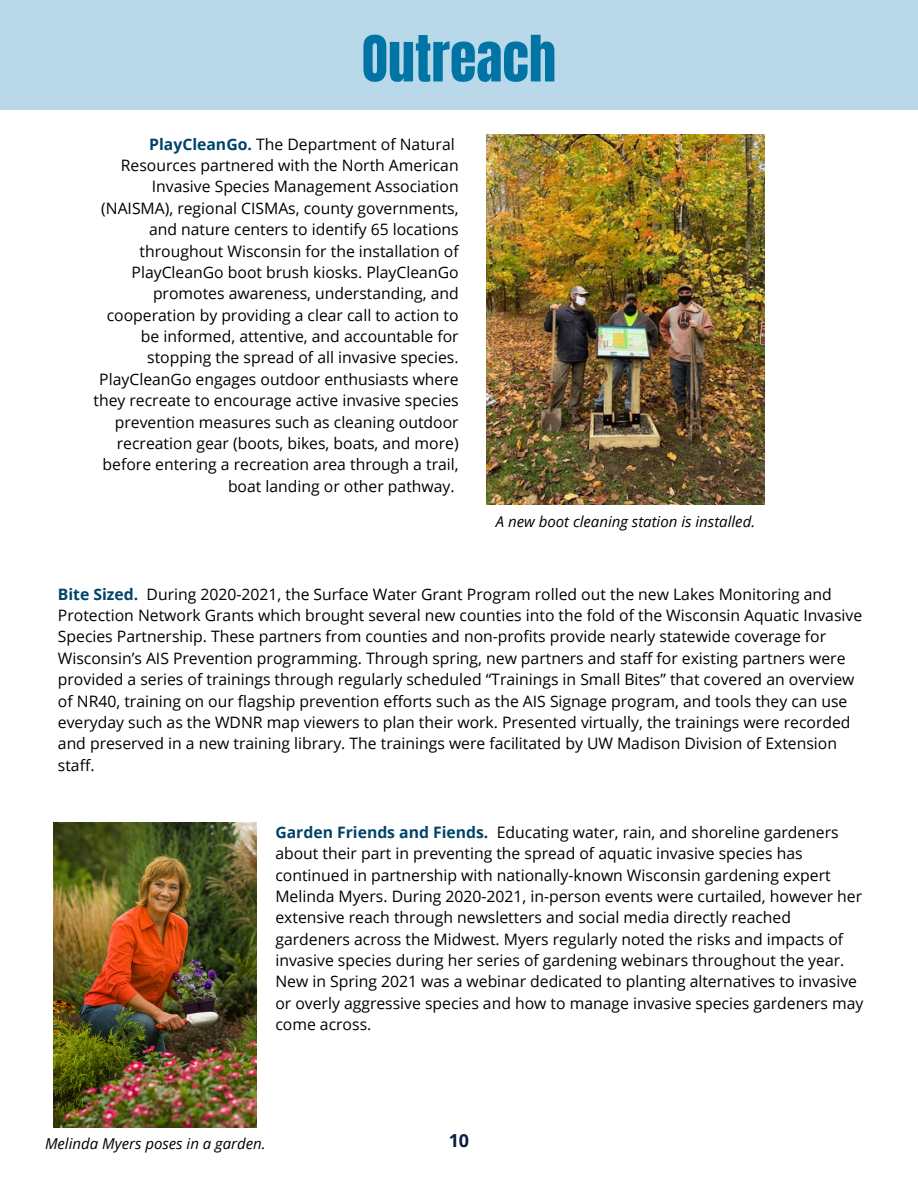
<style>
.page{position:relative;width:918px;height:1188px;background:#fff}
.page>*{position:absolute;margin:0;border:0;box-sizing:border-box;transform-origin:0 0}
.t1{font:54px "Anton";color:#0075a5}
.t2{font:700 18px "Open Sans";color:#0b1e3f}
.t3{font:15.75px/21.3px "Open Sans";color:#000}
.t4{font:italic 15px "Open Sans";color:#000}
.s1{font-weight:700;color:#004369}
</style>
<div class="page">
<img style="left:487px;top:134px;width:277px;height:371px">
<div style="left:0;top:0;width:918px;height:109px;background:#b9d9eb"></div>
<img style="left:53px;top:823px;width:204px;height:304px">
<p class="t1" style="left:362px;top:20px;width:196px">Outreach</p>
<p class="t3" style="left:149px;top:133px;width:307px"><span class="s1">PlayCleanGo.</span> The Department of Natural</p>
<p class="t3" style="left:93px;top:154px;width:367px;text-align:right">Resources partnered with the North American Invasive Species Management Association (NAISMA), regional CISMAs, county governments, and nature centers to identify 65 locations throughout Wisconsin for the installation of PlayCleanGo boot brush kiosks. PlayCleanGo promotes awareness, understanding, and cooperation by providing a clear call to action to be informed, attentive, and accountable for stopping the spread of all invasive species.<br>PlayCleanGo engages outdoor enthusiasts where they recreate to encourage active invasive species prevention measures such as cleaning outdoor recreation gear (boots, bikes, boats, and more) before entering a recreation area through a trail, boat landing or other pathway.</p>
<p class="t4" style="left:496px;top:511px;width:261px">A new boot cleaning station is installed.</p>
<p class="t3" style="left:58px;top:583px;width:806px"><span class="s1">Bite Sized.</span> During 2020-2021, the Surface Water Grant Program rolled out the new Lakes Monitoring and Protection Network Grants which brought several new counties into the fold of the Wisconsin Aquatic Invasive Species Partnership. These partners from counties and non-profits provide nearly statewide coverage for Wisconsin’s AIS Prevention programming. Through spring, new partners and staff for existing partners were provided a series of trainings through regularly scheduled “Trainings in Small Bites” that covered an overview of NR40, training on our flagship prevention efforts such as the AIS Signage program, and tools they can use everyday such as the WDNR map viewers to plan their work. Presented virtually, the trainings were recorded and preserved in a new training library. The trainings were facilitated by UW Madison Division of Extension staff.</p>
<p class="t3" style="left:275px;top:821px;width:590px"><span class="s1">Garden Friends and Fiends.</span> Educating water, rain, and shoreline gardeners about their part in preventing the spread of aquatic invasive species has continued in partnership with nationally-known Wisconsin gardening expert Melinda Myers. During 2020-2021, in-person events were curtailed, however her extensive reach through newsletters and social media directly reached gardeners across the Midwest. Myers regularly noted the risks and impacts of invasive species during her series of gardening webinars throughout the year.<br>New in Spring 2021 was a webinar dedicated to planting alternatives to invasive or overly aggressive species and how to manage invasive species gardeners may come across.</p>
<p class="t4" style="left:45px;top:1133px;width:222px">Melinda Myers poses in a garden.</p>
<p class="t2" style="left:449px;top:1128px;width:22px">10</p>
</div>
